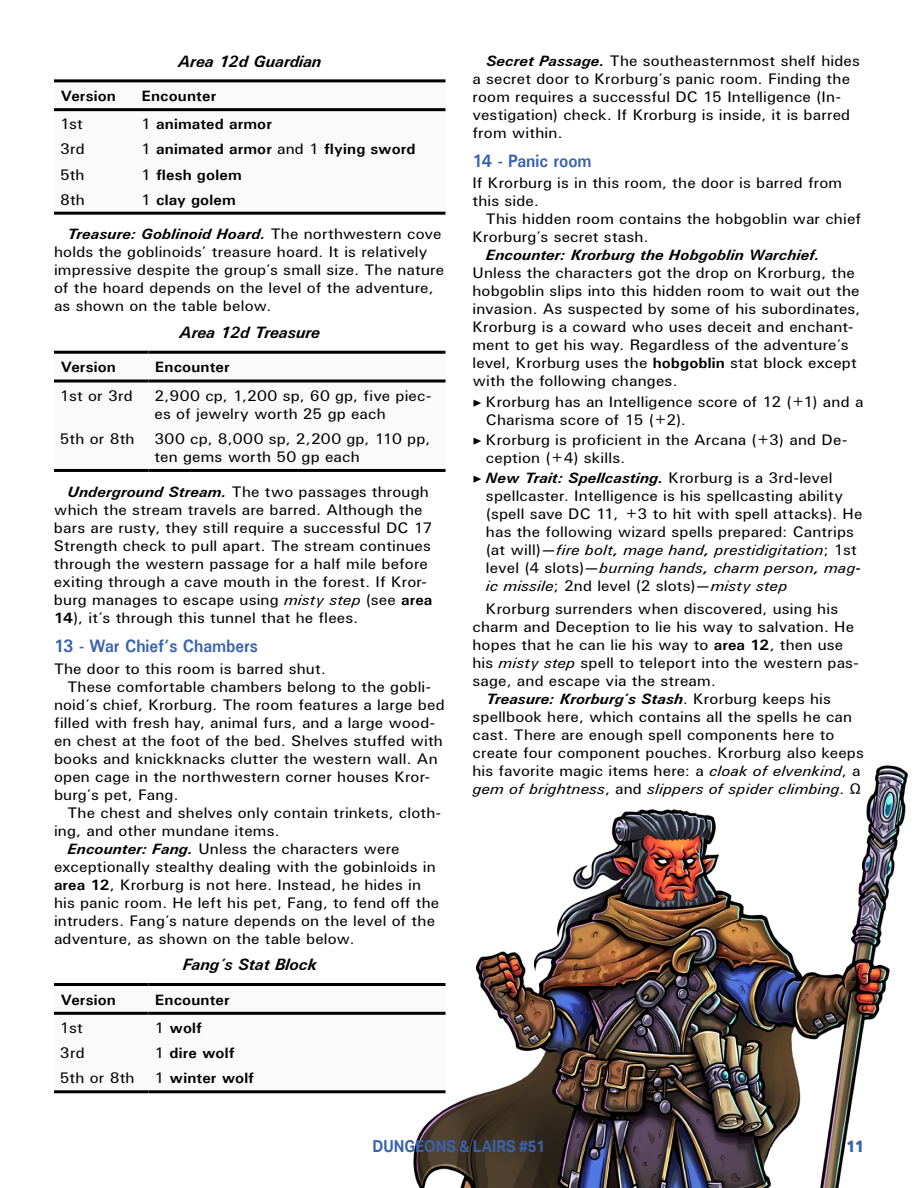
<style>
.page{position:relative;width:918px;height:1188px;background:#fff}
.page>*{position:absolute;margin:0;border:0;box-sizing:border-box;transform-origin:0 0}
.t1{font:700 18px "U001";color:#3963ac;scale:.9 1}
.t2{font:italic 700 16.5px "U001";color:#000}
.t3{font:700 16.5px "Aktiv Grotesk";color:#3963ac;scale:.9 1}
.t4{font:800 16.5px "Aktiv Grotesk";color:#3963ac;scale:.9 1}
.t5{font:15px/18px "U001";letter-spacing:.01em;color:#000;scale:1.05 1}
.t6{font:700 15px "U001";letter-spacing:.01em;color:#000;scale:1.05 1}
.t7{font:italic 700 15px "U001";letter-spacing:.01em;color:#000;scale:1.05 1}
.t8{font:italic 15px "U001";letter-spacing:.01em;color:#000;scale:1.05 1}
.s1{font-weight:400}
.s2{font-weight:700;font-style:italic}
.s3{font-style:italic}
.s4{font-weight:700}
.s5{font-family:"Minion Pro"}
.s6{font-weight:400;font-style:normal}
.s7{font-style:normal}
</style>
<div class="page">
<img style="left:413px;top:766px;width:494px;height:422px">
<svg style="left:54px;top:82px;width:392px;height:130px"></svg>
<hr style="left:54px;top:79px;width:81px;height:3px;background:#000">
<hr style="left:135px;top:79px;width:311px;height:3px;background:#000">
<hr style="left:54px;top:108px;width:81px;height:3px;background:#000">
<hr style="left:135px;top:108px;width:311px;height:3px;background:#000">
<hr style="left:54px;top:212px;width:81px;height:3px;background:#000">
<hr style="left:135px;top:212px;width:311px;height:3px;background:#000">
<svg style="left:54px;top:379px;width:392px;height:90px"></svg>
<hr style="left:54px;top:351px;width:94px;height:3px;background:#000">
<hr style="left:148px;top:351px;width:298px;height:3px;background:#000">
<hr style="left:54px;top:380px;width:94px;height:3px;background:#000">
<hr style="left:148px;top:380px;width:298px;height:3px;background:#000">
<hr style="left:54px;top:469px;width:94px;height:3px;background:#000">
<hr style="left:148px;top:469px;width:298px;height:3px;background:#000">
<svg style="left:54px;top:986px;width:392px;height:104px"></svg>
<hr style="left:54px;top:983px;width:94px;height:3px;background:#000">
<hr style="left:148px;top:983px;width:298px;height:3px;background:#000">
<hr style="left:54px;top:1012px;width:94px;height:3px;background:#000">
<hr style="left:148px;top:1012px;width:298px;height:3px;background:#000">
<hr style="left:54px;top:1090px;width:94px;height:3px;background:#000">
<hr style="left:148px;top:1090px;width:298px;height:3px;background:#000">
<p class="t2" style="left:178px;top:50px;width:145px">Area 12d Guardian</p>
<p class="t6" style="left:61px;top:86px;width:54px">Version</p>
<p class="t6" style="left:142px;top:86px;width:72px">Encounter</p>
<p class="t5" style="left:60px;top:115px;width:23px">1st</p>
<p class="t6" style="left:141px;top:115px;width:126px"><span class="s1">1</span> animated armor</p>
<p class="t5" style="left:60px;top:140px;width:25px">3rd</p>
<p class="t6" style="left:141px;top:140px;width:263px"><span class="s1">1</span> animated armor <span class="s1">and 1</span> flying sword</p>
<p class="t5" style="left:60px;top:165px;width:25px">5th</p>
<p class="t6" style="left:141px;top:165px;width:97px"><span class="s1">1</span> flesh golem</p>
<p class="t5" style="left:60px;top:190px;width:25px">8th</p>
<p class="t6" style="left:141px;top:190px;width:92px"><span class="s1">1</span> clay golem</p>
<p class="t5" style="left:54px;top:225px;width:373px;text-indent:13px"><span class="s2">Treasure: Goblinoid Hoard.</span> The northwestern cove holds the goblinoids’ treasure hoard. It is relatively impressive despite the group’s small size. The nature of the hoard depends on the level of the adventure, as shown on the table below.</p>
<p class="t2" style="left:179px;top:322px;width:142px">Area 12d Treasure</p>
<p class="t6" style="left:61px;top:358px;width:54px">Version</p>
<p class="t6" style="left:155px;top:358px;width:72px">Encounter</p>
<p class="t5" style="left:60px;top:386px;width:71px">1st or 3rd</p>
<p class="t5" style="left:154px;top:386px;width:265px">2,900 cp, 1,200 sp, 60 gp, five piec&shy;es of jewelry worth 25 gp each</p>
<p class="t5" style="left:60px;top:429px;width:73px">5th or 8th</p>
<p class="t5" style="left:154px;top:429px;width:264px">300 cp, 8,000 sp, 2,200 gp, 110 pp, ten gems worth 50 gp each</p>
<p class="t5" style="left:54px;top:482px;width:362px;text-indent:13px"><span class="s2">Underground Stream.</span> The two passages through which the stream travels are barred. Although the bars are rusty, they still require a successful DC 17<br>Strength check to pull apart. The stream continues through the western passage for a half mile before exiting through a cave mouth in the forest. If Kror&shy;burg manages to escape using <span class="s3">misty step</span> (see <span class="s4">area 14</span>), it’s through this tunnel that he flees.</p>
<p class="t1" style="left:54px;top:635px;width:228px">13 - War Chief’s Chambers</p>
<p class="t5" style="left:54px;top:659px;width:261px">The door to this room is barred shut.</p>
<p class="t5" style="left:67px;top:677px;width:348px">These comfortable chambers belong to the gobli-</p>
<p class="t5" style="left:54px;top:695px;width:374px">noid’s chief, Krorburg. The room features a large bed</p>
<p class="t5" style="left:54px;top:713px;width:364px">filled with fresh hay, animal furs, and a large wood-</p>
<p class="t5" style="left:54px;top:731px;width:372px">en chest at the foot of the bed. Shelves stuffed with</p>
<p class="t5" style="left:54px;top:749px;width:367px">books and knickknacks clutter the western wall. An</p>
<p class="t5" style="left:54px;top:767px;width:360px">open cage in the northwestern corner houses Kror-</p>
<p class="t5" style="left:54px;top:785px;width:120px">burg’s pet, Fang.</p>
<p class="t5" style="left:67px;top:803px;width:357px">The chest and shelves only contain trinkets, cloth-</p>
<p class="t5" style="left:54px;top:821px;width:217px">ing, and other mundane items.</p>
<p class="t5" style="left:67px;top:839px;width:318px"><span class="s2">Encounter: Fang.</span> Unless the characters were</p>
<p class="t5" style="left:54px;top:857px;width:365px">exceptionally stealthy dealing with the gobinloids in</p>
<p class="t5" style="left:54px;top:875px;width:351px"><span class="s4">area 12</span>, Krorburg is not here. Instead, he hides in</p>
<p class="t5" style="left:54px;top:893px;width:369px">his panic room. He left his pet, Fang, to fend off the</p>
<p class="t5" style="left:54px;top:911px;width:364px">intruders. Fang’s nature depends on the level of the</p>
<p class="t5" style="left:54px;top:929px;width:288px">adventure, as shown on the table below.</p>
<p class="t2" style="left:183px;top:954px;width:135px">Fang’s Stat Block</p>
<p class="t6" style="left:61px;top:990px;width:54px">Version</p>
<p class="t6" style="left:155px;top:990px;width:72px">Encounter</p>
<p class="t5" style="left:60px;top:1019px;width:23px">1st</p>
<p class="t6" style="left:154px;top:1018px;width:47px"><span class="s1">1</span> wolf</p>
<p class="t5" style="left:60px;top:1044px;width:25px">3rd</p>
<p class="t6" style="left:154px;top:1043px;width:78px"><span class="s1">1</span> dire wolf</p>
<p class="t5" style="left:60px;top:1069px;width:73px">5th or 8th</p>
<p class="t6" style="left:154px;top:1068px;width:96px"><span class="s1">1</span> winter wolf</p>
<p class="t5" style="left:473px;top:51px;width:371px;text-indent:13px"><span class="s2">Secret Passage.</span> The southeasternmost shelf hides a secret door to Krorburg’s panic room. Finding the room requires a successful DC 15 Intelligence (In&shy;vestigation) check. If Krorburg is inside, it is barred from within.</p>
<p class="t1" style="left:472px;top:150px;width:134px">14 - Panic room</p>
<p class="t5" style="left:472px;top:174px;width:354px">If Krorburg is in this room, the door is barred from this side.</p>
<p class="t5" style="left:472px;top:210px;width:372px;text-indent:13px">This hidden room contains the hobgoblin war chief<br>Krorburg’s secret stash.</p>
<p class="t7" style="left:486px;top:246px;width:319px">Encounter: Krorburg the Hobgoblin Warchief.</p>
<p class="t5" style="left:472px;top:264px;width:371px">Unless the characters got the drop on Krorburg, the hobgoblin slips into this hidden room to wait out the invasion. As suspected by some of his subordinates, Krorburg is a coward who uses deceit and enchant&shy;ment to get his way. Regardless of the adventure’s level, Krorburg uses the <span class="s4">hobgoblin</span> stat block except with the following changes.</p>
<p class="t5" style="left:486px;top:392px;width:361px;text-indent:-13px"><span class="s5">▶</span> Krorburg has an Intelligence score of 12 (+1) and a<br>Charisma score of 15 (+2).</p>
<p class="t5" style="left:486px;top:430px;width:346px;text-indent:-13px"><span class="s5">▶</span> Krorburg is proficient in the Arcana (+3) and De&shy;ception (+4) skills.</p>
<p class="t5" style="left:486px;top:468px;width:360px;text-indent:-13px"><span class="s5">▶</span> <span class="s2">New Trait: Spellcasting.</span> Krorburg is a 3rd-level spellcaster. Intelligence is his spellcasting ability (spell save DC 11, +3 to hit with spell attacks). He has the following wizard spells prepared: Cantrips (at will)—<span class="s3">fire bolt, mage hand, prestidigitation</span>; 1st level (4 slots)—<span class="s3">burning hands, charm person, mag&shy;ic missile</span>; 2nd level (2 slots)—<span class="s3">misty step</span></p>
<p class="t5" style="left:486px;top:600px;width:337px">Krorburg surrenders when discovered, using his</p>
<p class="t5" style="left:472px;top:618px;width:365px">charm and Deception to lie his way to salvation. He</p>
<p class="t5" style="left:472px;top:636px;width:355px">hopes that he can lie his way to <span class="s4">area 12</span>, then use</p>
<p class="t5" style="left:472px;top:654px;width:369px">his <span class="s3">misty step</span> spell to teleport into the western pas-</p>
<p class="t5" style="left:473px;top:672px;width:233px">sage, and escape via the stream.</p>
<p class="t7" style="left:486px;top:690px;width:330px">Treasure: Krorburg’s Stash<span class="s6">. Krorburg keeps his</span></p>
<p class="t5" style="left:473px;top:708px;width:363px">spellbook here, which contains all the spells he can</p>
<p class="t5" style="left:473px;top:726px;width:346px">cast. There are enough spell components here to</p>
<p class="t5" style="left:473px;top:744px;width:374px">create four component pouches. Krorburg also keeps</p>
<p class="t5" style="left:473px;top:762px;width:371px">his favorite magic items here: a <span class="s3">cloak of elvenkind</span>, a</p>
<p class="t8" style="left:473px;top:780px;width:372px">gem of brightness<span class="s7">, and</span> slippers of spider climbing<span class="s7">. Ω</span></p>
<p class="t3" style="left:373px;top:1137px;width:193px">DUNGEONS &amp; LAIRS #51</p>
<p class="t4" style="left:846px;top:1137px;width:21px">11</p>
</div>
